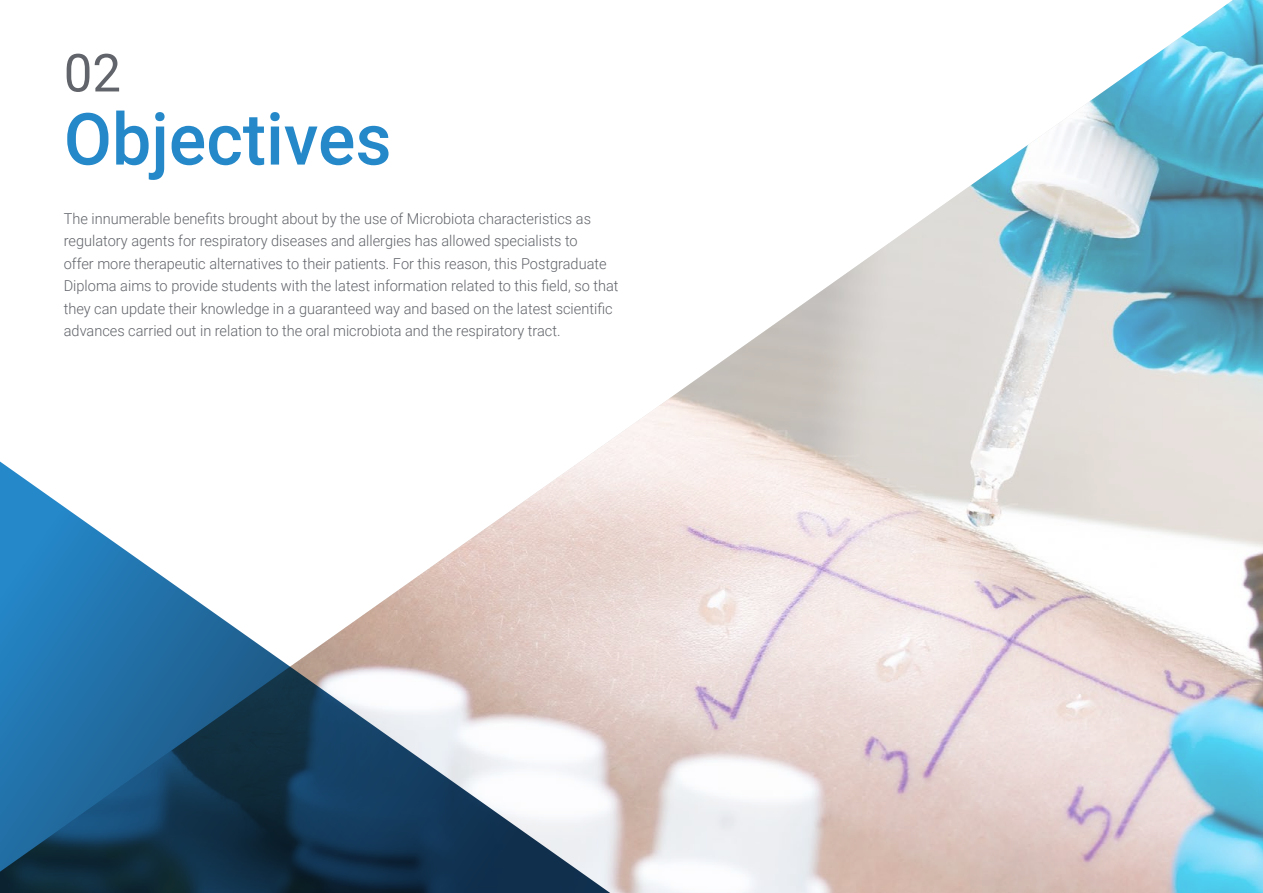
<style>
.page{position:relative;width:1263px;height:893px;background:#fff}
.page>*{position:absolute;margin:0;border:0;box-sizing:border-box;transform-origin:0 0}
.t1{font:500 72px "Roboto";color:#2488c9}
.t2{font:52.5px "Roboto";color:#61646a}
.t3{font:300 15px/22.5px "Roboto";color:#61646a}
</style>
<div class="page">
<img style="left:603px;top:0;width:660px;height:893px">
<svg style="left:0;top:446px;width:640px;height:447px"></svg>
<h2 class="t2" style="left:64px;top:36px;width:59px">02</h2>
<h1 class="t1" style="left:64px;top:89px;width:329px">Objectives</h1>
<p class="t3" style="left:64px;top:207px;width:556px">The innumerable benefits brought about by the use of Microbiota characteristics as regulatory agents for respiratory diseases and allergies has allowed specialists to<br>offer more therapeutic alternatives to their patients. For this reason, this Postgraduate Diploma aims to provide students with the latest information related to this field, so that they can update their knowledge in a guaranteed way and based on the latest scientific advances carried out in relation to the oral microbiota and the respiratory tract.</p>
</div>
